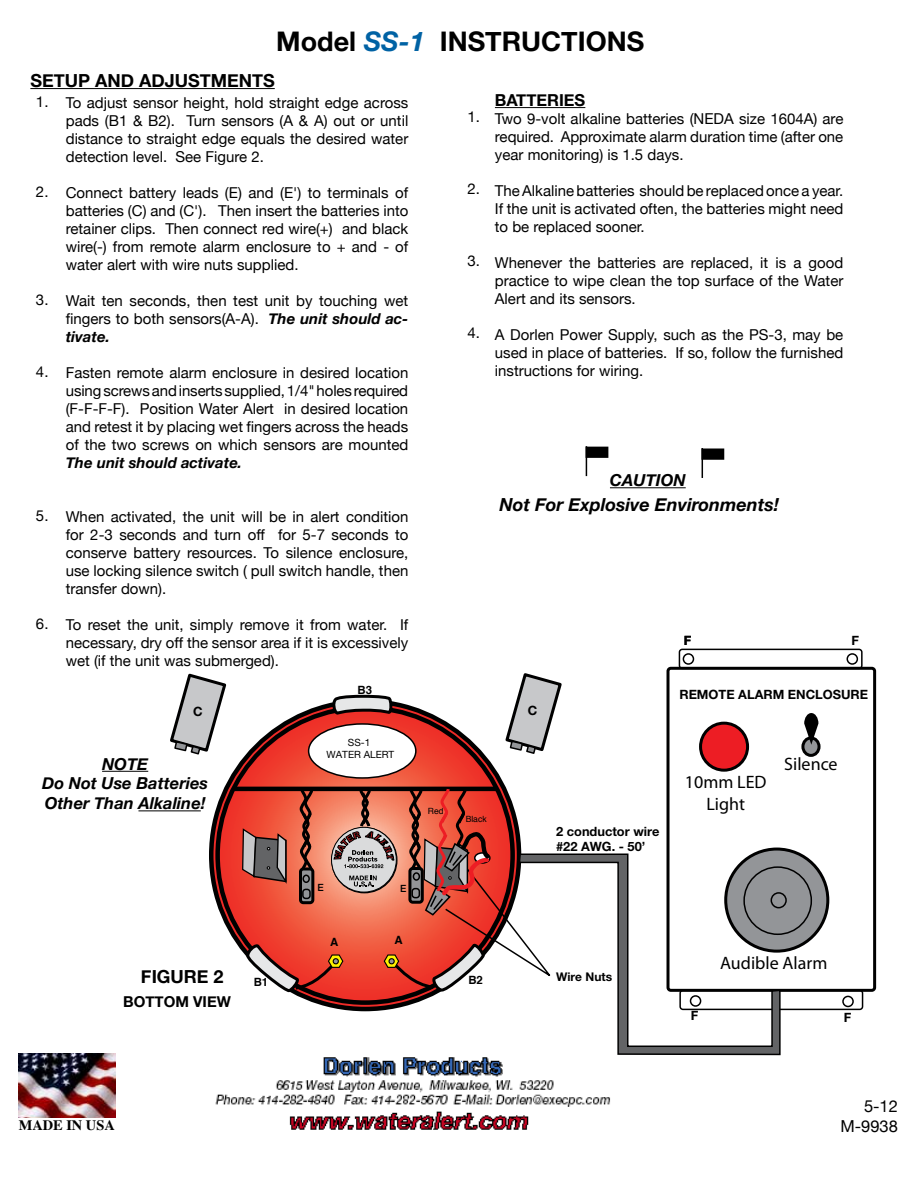
<style>
.page{position:relative;width:918px;height:1188px;background:#fff}
.page>*{position:absolute;margin:0;border:0;box-sizing:border-box;transform-origin:0 0}
.t1{font:700 27px "Helvetica Neue";color:#000}
.t2{font:18px/21.6px "Myriad Pro";color:#000;text-align:center}
.t3{font:italic 700 18px "Helvetica Neue";color:#000}
.t4{font:700 18px "Helvetica Neue";color:#000}
.t5{font:italic 700 16.5px/19.8px "Helvetica Neue";color:#000;text-align:center}
.t6{font:16.5px/19.8px "Helvetica Neue";color:#000;text-align:right}
.t7{font:700 16.5px "Helvetica Neue";color:#000}
.t8{font:15px/18px "Helvetica Neue";color:#000;text-align:justify}
.t9{font:italic 700 15px "Helvetica Neue";color:#000}
.t10{font:700 15px "Helvetica Neue";color:#000}
.t11{font:700 14.4px "Times";color:#000}
.t12{font:700 12.9px/15.5px "Helvetica Neue";color:#000}
.t13{font:700 12px "Helvetica Neue";color:#000}
.t14{font:700 11.4px "Helvetica";color:#000}
.t15{font:10.05px/12px "Helvetica Neue";color:#000;text-align:center}
.t16{font:500 10.05px "Helvetica Neue";color:#000}
.t17{font:8.55px "Helvetica";color:#000}
.s1{font-style:italic;color:#0062a4}
.s2{font-weight:700;font-style:italic}
</style>
<div class="page">
<hr style="left:30px;top:88px;width:245px;height:1px;background:#000">
<hr style="left:610px;top:487px;width:76px;height:1px;background:#000">
<div style="left:586px;top:447px;width:22px;height:10px;background:#000"></div>
<div style="left:586px;top:447px;width:22px;height:11px;border:2px solid #000"></div>
<div style="left:702px;top:449px;width:22px;height:10px;background:#000"></div>
<div style="left:701px;top:448px;width:23px;height:12px;border:2px solid #000"></div>
<hr style="left:702px;top:448px;width:1px;height:30px;background:#000">
<hr style="left:586px;top:446px;width:1px;height:30px;background:#000">
<hr style="left:495px;top:107px;width:90px;height:1px;background:#000">
<img style="left:215px;top:1057px;width:396px;height:73px">
<hr style="left:102px;top:771px;width:46px;height:1px;background:#000">
<hr style="left:138px;top:810px;width:63px;height:1px;background:#000">
<svg style="left:211px;top:701px;width:308px;height:308px;background:#b52d23"></svg>
<hr style="left:234px;top:787px;width:262px;height:4px;background:#000">
<svg style="left:328px;top:694px;width:68px;height:24px;background:#a57978"></svg>
<div style="left:309px;top:724px;width:107px;height:54px;background:#fff;border-radius:50%"></div>
<div style="left:308px;top:723px;width:109px;height:56px;border:2px solid #000;border-radius:50%"></div>
<svg style="left:170px;top:673px;width:57px;height:82px"></svg>
<svg style="left:505px;top:673px;width:57px;height:81px"></svg>
<div style="left:667px;top:667px;width:209px;height:325px;border:3px solid #000;border-radius:3px"></div>
<div style="left:726px;top:849px;width:102px;height:102px;background:#939598;border-radius:50%"></div>
<div style="left:724px;top:848px;width:105px;height:105px;border:3px solid #000;border-radius:50%"></div>
<div style="left:701px;top:723px;width:47px;height:47px;background:#ed1d24;border-radius:50%"></div>
<div style="left:699px;top:722px;width:50px;height:50px;border:3px solid #000;border-radius:50%"></div>
<div style="left:803px;top:738px;width:16px;height:17px;background:#939598;border-radius:50%"></div>
<div style="left:801px;top:736px;width:20px;height:21px;border:3px solid #000;border-radius:50%"></div>
<div style="left:771px;top:892px;width:16px;height:16px;border:2px solid #000;border-radius:50%"></div>
<div style="left:679px;top:649px;width:184px;height:20px;border:2px solid #000;border-radius:3px"></div>
<div style="left:679px;top:990px;width:184px;height:20px;border:2px solid #000;border-radius:3px"></div>
<svg style="left:556px;top:853px;width:225px;height:203px"></svg>
<div style="left:690px;top:995px;width:11px;height:12px;border:2px solid #000;border-radius:50%"></div>
<div style="left:842px;top:996px;width:12px;height:11px;border:2px solid #000;border-radius:50%"></div>
<div style="left:683px;top:653px;width:11px;height:12px;border:2px solid #000;border-radius:50%"></div>
<div style="left:847px;top:653px;width:11px;height:12px;border:2px solid #000;border-radius:50%"></div>
<svg style="left:804px;top:713px;width:14px;height:32px"></svg>
<svg style="left:241px;top:785px;width:315px;height:209px"></svg>
<img style="left:19px;top:1053px;width:97px;height:65px">
<h1 class="t1" style="left:276px;top:25px;width:369px">Model <span class="s1">SS-1</span> INSTRUCTIONS</h1>
<p class="t4" style="left:30px;top:69px;width:246px">SETUP AND ADJUSTMENTS</p>
<p class="t8" style="left:36px;top:93px;width:14px">1.</p>
<p class="t8" style="left:36px;top:183px;width:14px">2.</p>
<p class="t8" style="left:36px;top:291px;width:14px">3.</p>
<p class="t8" style="left:36px;top:363px;width:14px">4.</p>
<p class="t8" style="left:36px;top:507px;width:14px">5.</p>
<p class="t8" style="left:36px;top:615px;width:14px">6.</p>
<p class="t8" style="left:66px;top:94px;width:344px">To adjust sensor height, hold straight edge across pads (B1 &amp; B2). Turn sensors (A &amp; A) out or until distance to straight edge equals the desired water detection level. See Figure 2.</p>
<p class="t8" style="left:66px;top:184px;width:344px">Connect battery leads (E) and (E') to terminals of batteries (C) and (C'). Then insert the batteries into retainer clips. Then connect red wire(+) and black wire(-) from remote alarm enclosure to + and - of water alert with wire nuts supplied.</p>
<p class="t8" style="left:66px;top:292px;width:344px">Wait ten seconds, then test unit by touching wet fingers to both sensors(A-A). <span class="s2">The unit should ac&shy;tivate.</span></p>
<p class="t8" style="left:66px;top:364px;width:344px">Fasten remote alarm enclosure in desired location using screws and inserts supplied, 1/4" holes required (F-F-F-F). Position Water Alert in desired location and retest it by placing wet fingers across the heads of the two screws on which sensors are mounted</p>
<p class="t9" style="left:66px;top:453px;width:178px">The unit should activate.</p>
<p class="t8" style="left:66px;top:508px;width:344px">When activated, the unit will be in alert condition for 2-3 seconds and turn off for 5-7 seconds to conserve battery resources. To silence enclosure, use locking silence switch ( pull switch handle, then transfer down).</p>
<p class="t8" style="left:66px;top:616px;width:344px">To reset the unit, simply remove it from water. If necessary, dry off the sensor area if it is excessively wet (if the unit was submerged).</p>
<p class="t14" style="left:357px;top:681px;width:16px">B3</p>
<p class="t8" style="left:467px;top:107px;width:14px">1.</p>
<p class="t8" style="left:467px;top:179px;width:14px">2.</p>
<p class="t8" style="left:467px;top:251px;width:14px">3.</p>
<p class="t8" style="left:467px;top:323px;width:14px">4.</p>
<p class="t7" style="left:495px;top:90px;width:92px">BATTERIES</p>
<p class="t8" style="left:495px;top:109px;width:350px">Two 9-volt alkaline batteries (NEDA size 1604A) are required. Approximate alarm duration time (after one year monitoring) is 1.5 days.</p>
<p class="t8" style="left:495px;top:181px;width:350px">The Alkaline batteries should be replaced once a year.<br>If the unit is activated often, the batteries might need to be replaced sooner.</p>
<p class="t8" style="left:495px;top:253px;width:350px">Whenever the batteries are replaced, it is a good practice to wipe clean the top surface of the Water Alert and its sensors.</p>
<p class="t8" style="left:495px;top:325px;width:350px">A Dorlen Power Supply, such as the PS-3, may be used in place of batteries. If so, follow the furnished instructions for wiring.</p>
<p class="t5" style="left:610px;top:470px;width:77px">CAUTION</p>
<p class="t3" style="left:500px;top:493px;width:281px">Not For Explosive Environments!</p>
<p class="t12" style="left:684px;top:632px;width:9px">F</p>
<p class="t12" style="left:851px;top:633px;width:9px">F</p>
<p class="t12" style="left:679px;top:687px;width:190px">REMOTE ALARM ENCLOSURE</p>
<p class="t12" style="left:193px;top:704px;width:11px">C</p>
<p class="t12" style="left:528px;top:703px;width:11px">C</p>
<p class="t5" style="left:42px;top:753px;width:167px">NOTE<br>Do Not Use Batteries<br>Other Than Alkaline!</p>
<p class="t15" style="left:327px;top:736px;width:69px">SS-1<br>WATER ALERT</p>
<p class="t17" style="left:428px;top:804px;width:17px">Red</p>
<p class="t17" style="left:466px;top:813px;width:22px">Black</p>
<p class="t4" style="left:141px;top:965px;width:84px">FIGURE 2</p>
<p class="t10" style="left:123px;top:992px;width:109px">BOTTOM VIEW</p>
<p class="t16" style="left:317px;top:882px;width:8px">E</p>
<p class="t16" style="left:400px;top:882px;width:8px">E</p>
<p class="t14" style="left:330px;top:933px;width:10px">A</p>
<p class="t14" style="left:394px;top:931px;width:10px">A</p>
<p class="t14" style="left:254px;top:973px;width:16px">B1</p>
<p class="t14" style="left:468px;top:971px;width:16px">B2</p>
<p class="t12" style="left:556px;top:823px;width:105px">2 conductor wire #22 AWG. - 50’</p>
<p class="t13" style="left:556px;top:969px;width:57px">Wire Nuts</p>
<p class="t2" style="left:685px;top:771px;width:83px">10mm LED<br>Light</p>
<p class="t2" style="left:784px;top:753px;width:55px">Silence</p>
<p class="t2" style="left:720px;top:952px;width:109px">Audible Alarm</p>
<p class="t12" style="left:691px;top:1008px;width:9px">F</p>
<p class="t12" style="left:844px;top:1010px;width:9px">F</p>
<p class="t11" style="left:19px;top:1112px;width:97px">MADE IN USA</p>
<p class="t6" style="left:841px;top:1096px;width:59px">5-12<br>M-9938</p>
</div>
